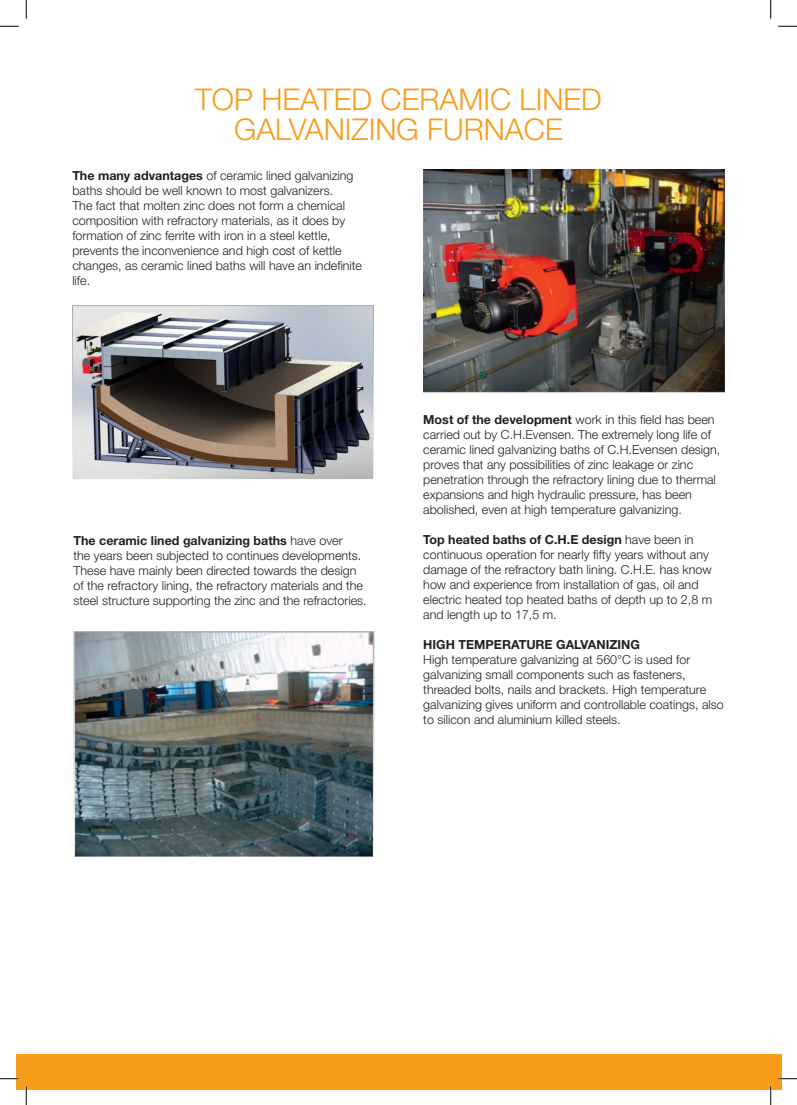
<style>
.page{position:relative;width:797px;height:1105px;background:#fff}
.page>*{position:absolute;margin:0;border:0;box-sizing:border-box;transform-origin:0 0}
.t1{font:300 30px/30px "Helvetica Neue LT";color:#f89c1c;text-align:center}
.t2{font:300 12.5px/15px "Helvetica Neue LT";color:#231f20}
.t3{font:700 12.5px "Helvetica Neue LT";color:#231f20}
.s1{font-weight:700}
</style>
<div class="page">
<img style="left:72px;top:305px;width:301px;height:174px">
<img style="left:73px;top:631px;width:302px;height:226px">
<img style="left:423px;top:170px;width:301px;height:223px">
<div style="left:16px;top:1054px;width:765px;height:35px;background:#f89c1c"></div>
<svg style="left:0;top:25px;width:19px;height:2px"></svg>
<svg style="left:778px;top:25px;width:19px;height:2px"></svg>
<svg style="left:0;top:1078px;width:19px;height:1px"></svg>
<svg style="left:778px;top:1078px;width:19px;height:1px"></svg>
<svg style="left:25px;top:0;width:2px;height:19px"></svg>
<svg style="left:25px;top:1086px;width:2px;height:19px"></svg>
<svg style="left:770px;top:0;width:1px;height:19px"></svg>
<svg style="left:770px;top:1086px;width:1px;height:19px"></svg>
<h1 class="t1" style="left:195px;top:84px;width:408px">TOP HEATED CERAMIC LINED<br>GALVANIZING FURNACE</h1>
<p class="t2" style="left:72px;top:167px;width:291px"><span class="s1">The many advantages</span> of ceramic lined galvanizing baths should be well known to most galvanizers.<br>The fact that molten zinc does not form a chemical composition with refractory materials, as it does by formation of zinc ferrite with iron in a steel kettle, prevents the inconvenience and high cost of kettle changes, as ceramic lined baths will have an indefinite life.</p>
<p class="t2" style="left:73px;top:532px;width:295px"><span class="s1">The ceramic lined galvanizing baths</span> have over<br>the years been subjected to continues developments.<br>These have mainly been directed towards the design of the refractory lining, the refractory materials and the steel structure supporting the zinc and the refractories.</p>
<p class="t2" style="left:423px;top:411px;width:298px"><span class="s1">Most of the development</span> work in this field has been carried out by C.H.Evensen. The extremely long life of ceramic lined galvanizing baths of C.H.Evensen design, proves that any possibilities of zinc leakage or zinc penetration through the refractory lining due to thermal expansions and high hydraulic pressure, has been abolished, even at high temperature galvanizing.</p>
<p class="t2" style="left:423px;top:531px;width:290px"><span class="s1">Top heated baths of C.H.E design</span> have been in continuous operation for nearly fifty years without any damage of the refractory bath lining. C.H.E. has know how and experience from installation of gas, oil and electric heated top heated baths of depth up to 2,8 m and length up to 17,5 m.</p>
<p class="t3" style="left:423px;top:636px;width:218px">HIGH TEMPERATURE GALVANIZING</p>
<p class="t2" style="left:423px;top:651px;width:302px">High temperature galvanizing at 560°C is used for galvanizing small components such as fasteners, threaded bolts, nails and brackets. High temperature galvanizing gives uniform and controllable coatings, also to silicon and aluminium killed steels.</p>
</div>
